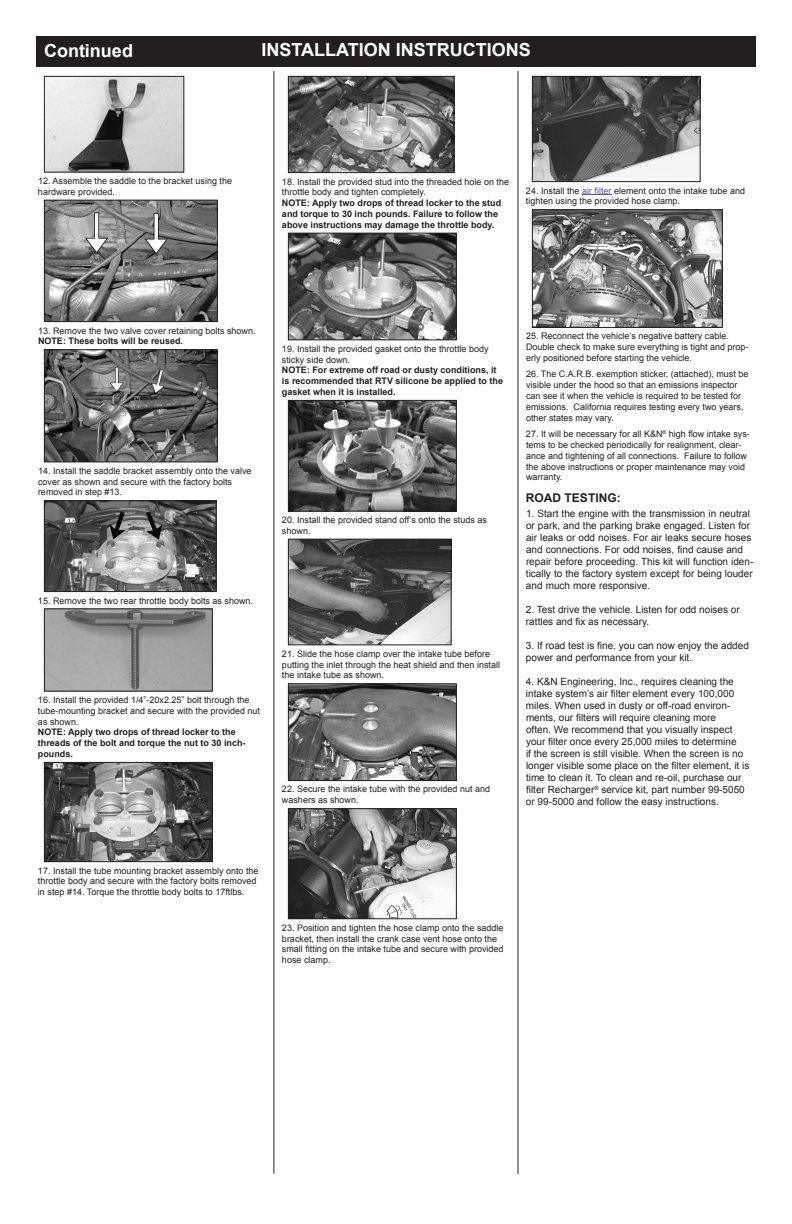
<style>
.page{position:relative;width:792px;height:1224px;background:#fff}
.page>*{position:absolute;margin:0;border:0;box-sizing:border-box;transform-origin:0 0}
.t1{font:700 18px "Arial";color:#fff}
.t2{font:700 12px "Arial";color:#231f20}
.t3{font:10px/12px "Arial";color:#231f20}
.t4{font:9px/10.8px "Arial";color:#231f20}
.t5{font:700 9px/10.8px "Arial";color:#231f20}
.s1{color:#55a}
</style>
<div class="page">
<div style="left:36px;top:36px;width:720px;height:31px;background:#231f20"></div>
<hr style="left:274px;top:71px;width:1px;height:1103px;background:#231f20">
<hr style="left:518px;top:71px;width:1px;height:1103px;background:#231f20">
<hr style="left:582px;top:195px;width:30px;height:1px;background:#55a">
<img style="left:46px;top:78px;width:136px;height:92px">
<div style="left:44px;top:76px;width:140px;height:96px;border:1px solid #231f20"></div>
<img style="left:46px;top:202px;width:170px;height:118px">
<div style="left:44px;top:200px;width:174px;height:122px;border:1px solid #231f20"></div>
<img style="left:46px;top:351px;width:170px;height:109px">
<div style="left:44px;top:349px;width:174px;height:113px;border:1px solid #231f20"></div>
<img style="left:46px;top:502px;width:168px;height:88px">
<div style="left:44px;top:500px;width:172px;height:92px;border:1px solid #231f20"></div>
<img style="left:46px;top:610px;width:165px;height:80px">
<div style="left:44px;top:608px;width:169px;height:84px;border:1px solid #231f20"></div>
<img style="left:46px;top:764px;width:165px;height:96px">
<div style="left:44px;top:762px;width:169px;height:100px;border:1px solid #231f20"></div>
<img style="left:290px;top:78px;width:162px;height:93px">
<div style="left:288px;top:76px;width:166px;height:97px;border:1px solid #231f20"></div>
<img style="left:290px;top:235px;width:165px;height:103px">
<div style="left:288px;top:233px;width:169px;height:107px;border:1px solid #231f20"></div>
<img style="left:290px;top:402px;width:165px;height:107px">
<div style="left:288px;top:400px;width:169px;height:111px;border:1px solid #231f20"></div>
<img style="left:290px;top:541px;width:160px;height:102px">
<div style="left:288px;top:539px;width:164px;height:106px;border:1px solid #231f20"></div>
<img style="left:290px;top:685px;width:165px;height:94px">
<div style="left:288px;top:683px;width:169px;height:98px;border:1px solid #231f20"></div>
<img style="left:290px;top:810px;width:165px;height:107px">
<div style="left:288px;top:808px;width:169px;height:111px;border:1px solid #231f20"></div>
<img style="left:534px;top:78px;width:164px;height:102px">
<div style="left:532px;top:76px;width:168px;height:106px;border:1px solid #231f20"></div>
<img style="left:534px;top:211px;width:187px;height:115px">
<div style="left:532px;top:209px;width:191px;height:119px;border:1px solid #231f20"></div>
<p class="t1" style="left:44px;top:38px;width:90px">Continued</p>
<p class="t1" style="left:261px;top:37px;width:271px">INSTALLATION INSTRUCTIONS</p>
<p class="t4" style="left:38px;top:176px;width:196px">12. Assemble the saddle to the bracket using the</p>
<p class="t4" style="left:38px;top:186px;width:79px">hardware provided.</p>
<p class="t4" style="left:282px;top:176px;width:229px">18. Install the provided stud into the threaded hole on the throttle body and tighten completely.</p>
<p class="t5" style="left:282px;top:198px;width:221px">NOTE: Apply two drops of thread locker to the stud and torque to 30 inch pounds. Failure to follow the above instructions may damage the throttle body.</p>
<p class="t4" style="left:526px;top:185px;width:221px">24. Install the <span class="s1">air filter</span> element onto the intake tube and tighten using the provided hose clamp.</p>
<p class="t4" style="left:38px;top:325px;width:219px">13. Remove the two valve cover retaining bolts shown.</p>
<p class="t5" style="left:38px;top:336px;width:147px">NOTE: These bolts will be reused.</p>
<p class="t4" style="left:282px;top:343px;width:208px">19. Install the provided gasket onto the throttle body sticky side down.</p>
<p class="t5" style="left:282px;top:365px;width:223px">NOTE: For extreme off road or dusty conditions, it is recommended that RTV silicone be applied to the gasket when it is installed.</p>
<p class="t4" style="left:38px;top:465px;width:215px">14. Install the saddle bracket assembly onto the valve cover as shown and secure with the factory bolts</p>
<p class="t4" style="left:38px;top:487px;width:86px">removed in step #13.</p>
<p class="t4" style="left:282px;top:514px;width:206px">20. Install the provided stand off’s onto the studs as shown.</p>
<p class="t4" style="left:38px;top:595px;width:217px">15. Remove the two rear throttle body bolts as shown.</p>
<p class="t4" style="left:38px;top:695px;width:224px">16. Install the provided 1/4”-20x2.25” bolt through the tube-mounting bracket and secure with the provided nut as shown.</p>
<p class="t5" style="left:38px;top:727px;width:209px">NOTE: Apply two drops of thread locker to the threads of the bolt and torque the nut to 30 inch&shy;pounds.</p>
<p class="t4" style="left:282px;top:648px;width:220px">21. Slide the hose clamp over the intake tube before putting the inlet through the heat shield and then install the intake tube as shown.</p>
<p class="t4" style="left:282px;top:784px;width:210px">22. Secure the intake tube with the provided nut and washers as shown.</p>
<p class="t4" style="left:526px;top:331px;width:224px">25. Reconnect the vehicle’s negative battery cable.<br>Double check to make sure everything is tight and prop&shy;erly positioned before starting the vehicle.</p>
<p class="t4" style="left:526px;top:369px;width:224px">26. The C.A.R.B. exemption sticker, (attached), must be visible under the hood so that an emissions inspector can see it when the vehicle is required to be tested for emissions. California requires testing every two years, other states may vary.</p>
<p class="t4" style="left:526px;top:429px;width:225px">27. It will be necessary for all K&amp;N<sup>®</sup> high flow intake sys&shy;tems to be checked periodically for realignment, clear&shy;ance and tightening of all connections. Failure to follow the above instructions or proper maintenance may void warranty.</p>
<p class="t2" style="left:526px;top:489px;width:96px">ROAD TESTING:</p>
<p class="t3" style="left:526px;top:508px;width:229px">1. Start the engine with the transmission in neutral or park, and the parking brake engaged. Listen for air leaks or odd noises. For air leaks secure hoses and connections. For odd noises, find cause and repair before proceeding. This kit will function iden&shy;tically to the factory system except for being louder and much more responsive.</p>
<p class="t3" style="left:526px;top:604px;width:215px">2. Test drive the vehicle. Listen for odd noises or rattles and fix as necessary.</p>
<p class="t3" style="left:526px;top:640px;width:224px">3. If road test is fine, you can now enjoy the added power and performance from your kit.</p>
<p class="t3" style="left:526px;top:676px;width:210px">4. K&amp;N Engineering, Inc., requires cleaning the intake system’s air filter element every 100,000</p>
<p class="t3" style="left:526px;top:700px;width:206px">miles. When used in dusty or off-road environ&shy;ments, our filters will require cleaning more</p>
<p class="t3" style="left:526px;top:724px;width:225px">often. We recommend that you visually inspect your filter once every 25,000 miles to determine<br>if the screen is still visible. When the screen is no longer visible some place on the filter element, it is time to clean it. To clean and re-oil, purchase our filter Recharger<sup>®</sup> service kit, part number 99-5050 or 99-5000 and follow the easy instructions.</p>
<p class="t4" style="left:38px;top:865px;width:222px">17. Install the tube mounting bracket assembly onto the throttle body and secure with the factory bolts removed in step #14. Torque the throttle body bolts to 17ftlbs.</p>
<p class="t4" style="left:282px;top:922px;width:223px">23. Position and tighten the hose clamp onto the saddle bracket, then install the crank case vent hose onto the small fitting on the intake tube and secure with provided hose clamp.</p>
</div>
